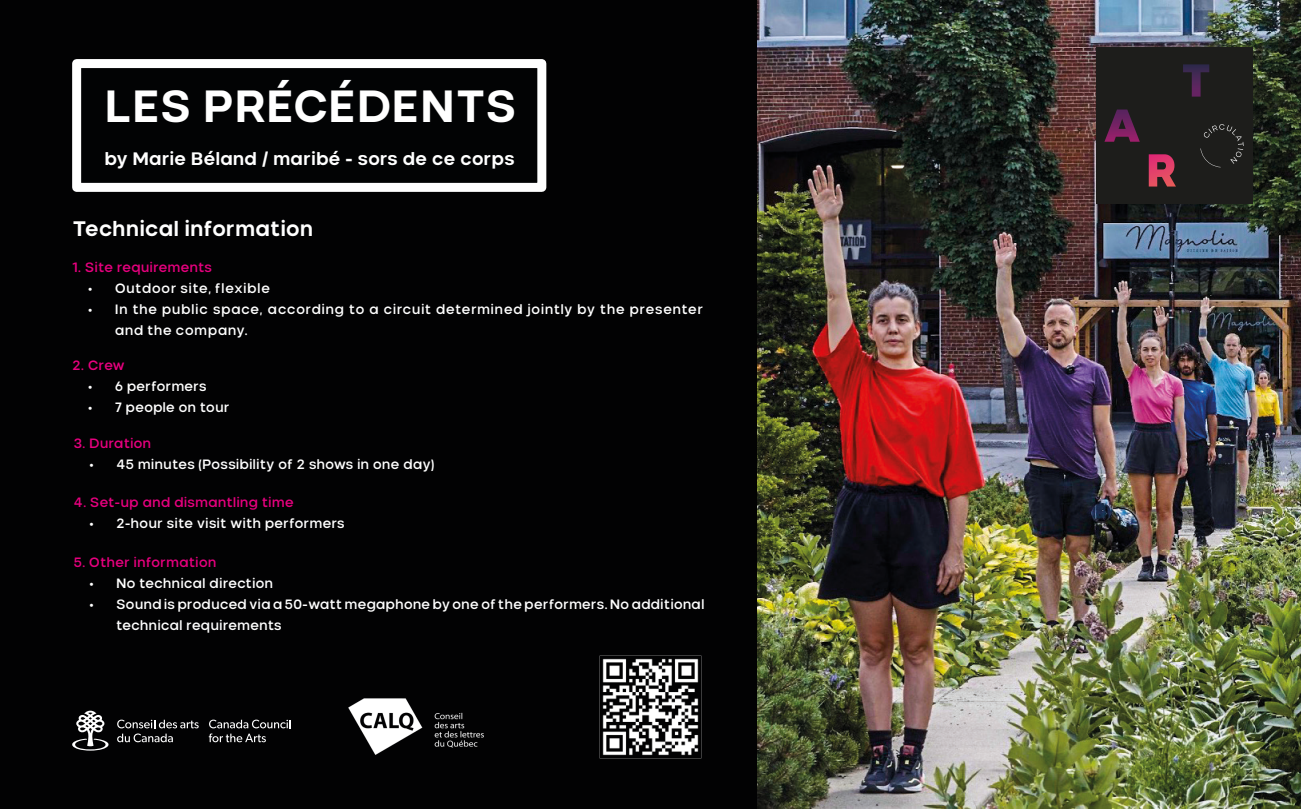
<style>
.page{position:relative;width:1301px;height:809px;background:#fff}
.page>*{position:absolute;margin:0;border:0;box-sizing:border-box;transform-origin:0 0}
.t1{font:700 45px "Nominee";color:#fff}
.t2{font:700 21px "Nominee";letter-spacing:-.015em;color:#fff}
.t3{font:700 18px "Nominee";letter-spacing:-.015em;color:#fff}
.t4{font:500 13.5px/21px "Nominee";color:#fff}
.t5{font:500 13.5px/21px "Nominee";letter-spacing:.02em;color:#fff}
.t6{font:500 13.5px "Nominee";letter-spacing:-.015em;color:#e6007e}
</style>
<div class="page">
<img style="left:757px;top:0;width:543px;height:808px">
<div style="left:0;top:0;width:757px;height:808px;background:#020203"></div>
<div style="left:72px;top:59px;width:474px;height:133px;background:#020304;border:9px solid #fff"></div>
<svg style="left:209px;top:719px;width:82px;height:23px"></svg>
<svg style="left:117px;top:719px;width:82px;height:23px"></svg>
<svg style="left:72px;top:710px;width:37px;height:40px"></svg>
<img style="left:348px;top:698px;width:136px;height:57px">
<img style="left:599px;top:655px;width:103px;height:103px">
<div style="left:1095px;top:47px;width:157px;height:157px;background:#1d1d1b"></div>
<svg style="left:1183px;top:64px;width:26px;height:33px"></svg>
<svg style="left:1104px;top:109px;width:35px;height:33px"></svg>
<svg style="left:1148px;top:154px;width:28px;height:32px"></svg>
<svg style="left:1200px;top:124px;width:43px;height:43px"></svg>
<p class="t1" style="left:104px;top:79px;width:414px">LES PRÉCÉDENTS</p>
<p class="t3" style="left:104px;top:148px;width:412px">by Marie Béland / maribé - sors de ce corps</p>
<p class="t2" style="left:72px;top:216px;width:243px">Technical information</p>
<p class="t6" style="left:72px;top:259px;width:142px">1. Site requirements</p>
<p class="t5" style="left:88px;top:277px;width:184px">• Outdoor site, flexible</p>
<p class="t5" style="left:115px;top:298px;width:590px;text-indent:-27px">• In the public space, according to a circuit determined jointly by the presenter and the company.</p>
<p class="t6" style="left:72px;top:357px;width:54px">2. Crew</p>
<p class="t4" style="left:88px;top:376px;width:121px">• 6 performers</p>
<p class="t4" style="left:88px;top:397px;width:144px">• 7 people on tour</p>
<p class="t6" style="left:73px;top:435px;width:79px">3. Duration</p>
<p class="t4" style="left:89px;top:453px;width:347px">• 45 minutes (Possibility of 2 shows in one day)</p>
<p class="t6" style="left:73px;top:494px;width:222px">4. Set-up and dismantling time</p>
<p class="t4" style="left:89px;top:513px;width:257px">• 2-hour site visit with performers</p>
<p class="t6" style="left:73px;top:554px;width:144px">5. Other information</p>
<p class="t4" style="left:89px;top:572px;width:186px">• No technical direction</p>
<p class="t4" style="left:116px;top:593px;width:590px;text-indent:-27px">• Sound is produced via a 50-watt megaphone by one of the performers. No additional technical requirements</p>
</div>
